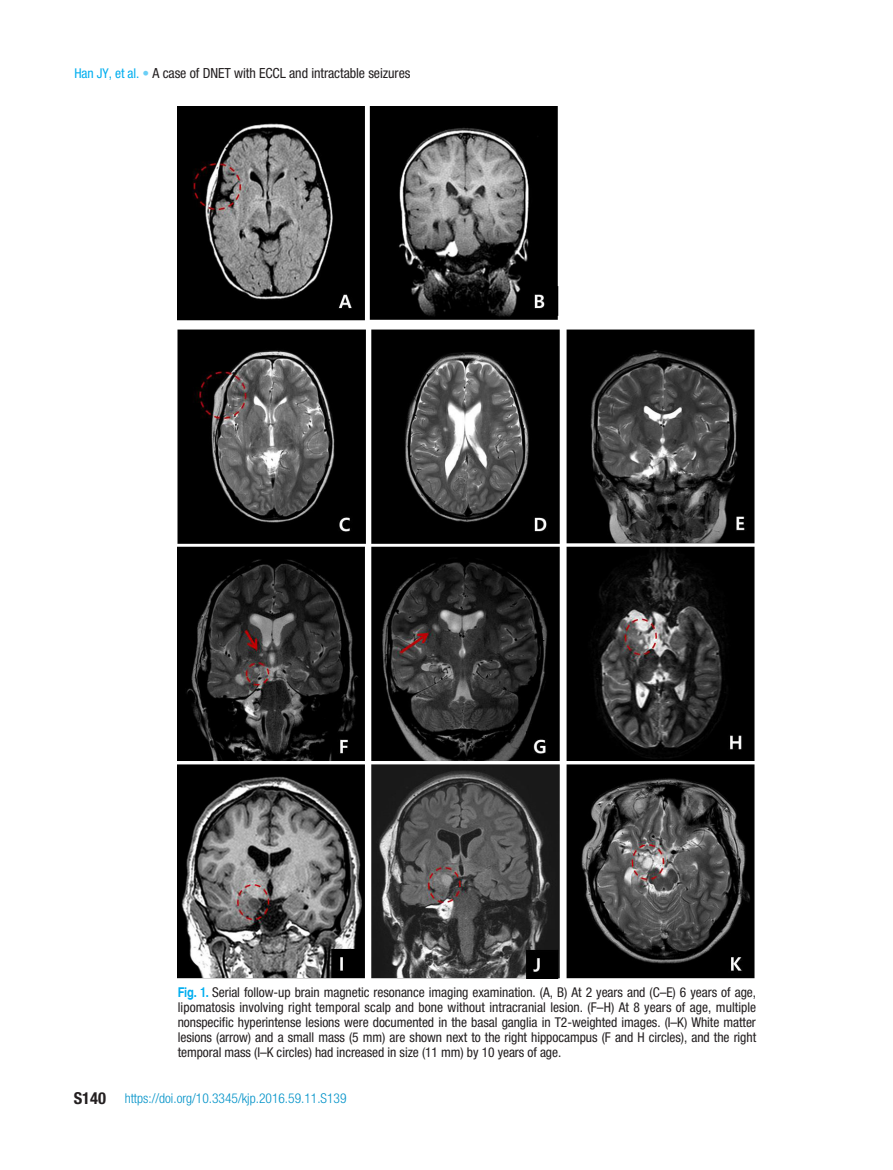
<style>
.page{position:relative;width:893px;height:1170px;background:#fff}
.page>*{position:absolute;margin:0;border:0;box-sizing:border-box;transform-origin:0 0}
.t1{font:700 condensed 16.5px "Helvetica Neue";color:#231f20}
.표준{font:condensed 13.95px "Helvetica Neue";letter-spacing:-.005em;color:#231f20}
.t2{font:condensed 13.5px/15px "Helvetica Neue";letter-spacing:-.005em;color:#231f20;text-align:justify}
.t3{font:300 condensed 13.5px "Helvetica Neue";color:#0092c8}
.s1{font-size:13.5px;color:#00aeef}
.s2{font-size:13.5px;color:#6bcff6}
.s3{font-family:"Helvetica";font-weight:700;color:#00aeef}
</style>
<div class="page">
<img style="left:178px;top:106px;width:577px;height:872px">
<p class="표준" style="left:74px;top:65px;width:338px"><span class="s1">Han JY, et al.</span> <span class="s2">•</span> A case of DNET with ECCL and intractable seizures</p>
<p class="t1" style="left:74px;top:1087px;width:34px">S140</p>
<p class="t2" style="left:178px;top:984px;width:580px"><span class="s3">Fig. 1.</span> Serial follow-up brain magnetic resonance imaging examination. (A, B) At 2 years and (C–E) 6 years of age, lipomatosis involving right temporal scalp and bone without intracranial lesion. (F–H) At 8 years of age, multiple nonspecific hyperintense lesions were documented in the basal ganglia in T2-weighted images. (I–K) White matter lesions (arrow) and a small mass (5 mm) are shown next to the right hippocampus (F and H circles), and the right temporal mass (I–K circles) had increased in size (11 mm) by 10 years of age.</p>
<p class="t3" style="left:125px;top:1090px;width:223px">https://doi.org/10.3345/kjp.2016.59.11.S139</p>
</div>
